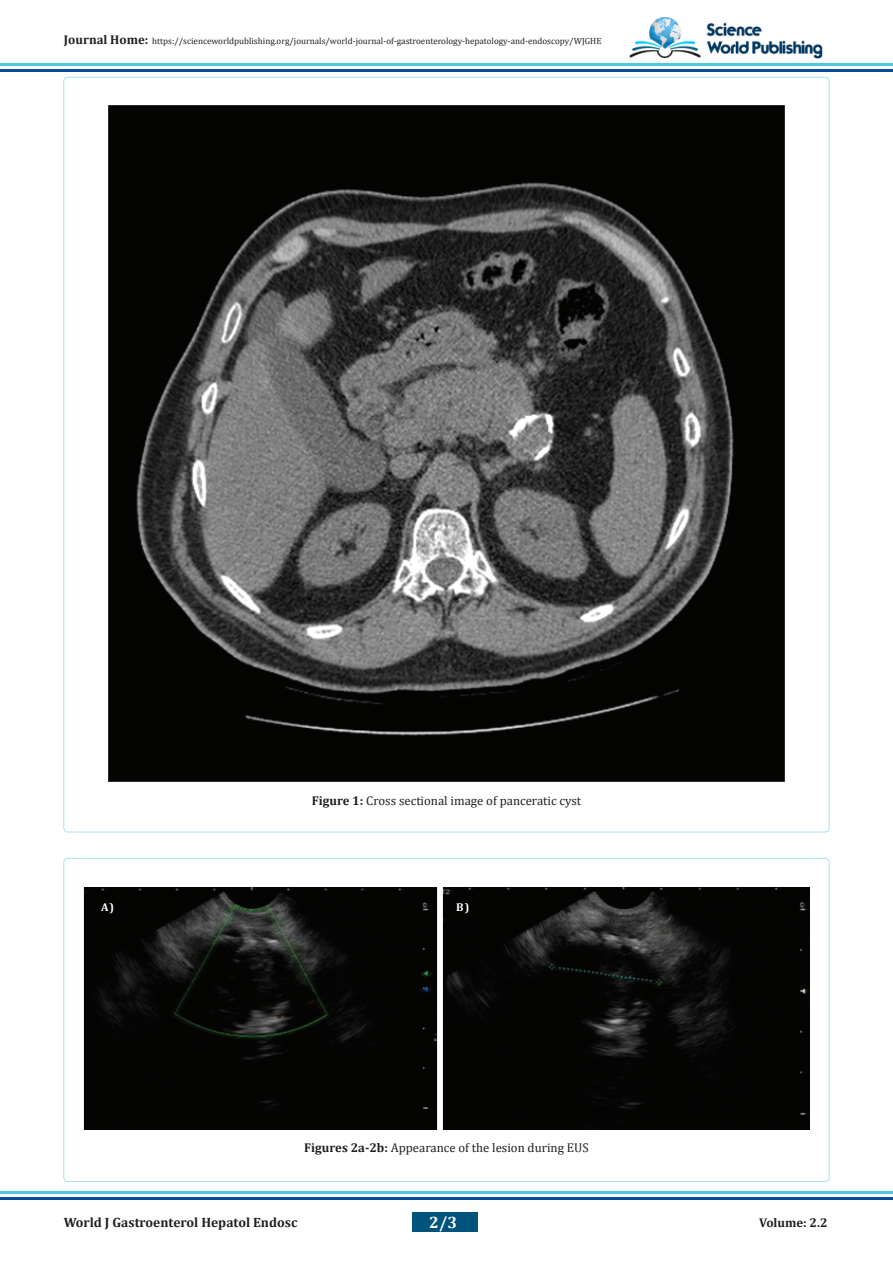
<style>
.page{position:relative;width:893px;height:1263px;background:#fff}
.page>*{position:absolute;margin:0;border:0;box-sizing:border-box;transform-origin:0 0}
.t1{font:700 16.5px "Cambria";color:#fff}
.t2{font:700 13.5px "Cambria";color:#231f20}
.t3{font:12.75px "Cambria";color:#231f20}
.t4{font:700 12.75px "Cambria";color:#231f20}
.t5{font:700 11.4px "Cambria";color:#fff}
.t6{font:9px "Cambria";color:#231f20}
.s1{font-weight:700;font-size:12.75px}
.s2{font-weight:700}
</style>
<div class="page">
<div style="left:412px;top:1212px;width:66px;height:19px;background:#00547b"></div>
<img style="left:623px;top:17px;width:206px;height:47px">
<hr style="left:0;top:64px;width:893px;height:2px;background:#4fc8db">
<hr style="left:0;top:70px;width:893px;height:2px;background:#004c99">
<hr style="left:0;top:1192px;width:893px;height:2px;background:#4fc8db">
<hr style="left:0;top:1198px;width:893px;height:2px;background:#004c99">
<img style="left:108px;top:105px;width:677px;height:677px">
<img style="left:83px;top:887px;width:354px;height:242px">
<img style="left:443px;top:887px;width:367px;height:242px">
<p class="t6" style="left:64px;top:35px;width:539px"><span class="s1">Journal Home:</span> https://scienceworldpublishing.org/journals/world-journal-of-gastroenterology-hepatology-and-endoscopy/WJGHE</p>
<p class="t3" style="left:312px;top:793px;width:271px"><span class="s2">Figure 1:</span> Cross sectional image of panceratic cyst</p>
<p class="t5" style="left:101px;top:899px;width:15px">A)</p>
<p class="t5" style="left:456px;top:899px;width:14px">B)</p>
<p class="t3" style="left:304px;top:1140px;width:286px"><span class="s2">Figures 2a-2b:</span> Appearance of the lesion during EUS</p>
<p class="t1" style="left:429px;top:1211px;width:29px">2/3</p>
<h2 class="t2" style="left:64px;top:1213px;width:235px">World J Gastroenterol Hepatol Endosc</h2>
<h3 class="t4" style="left:759px;top:1213px;width:70px">Volume: 2.2</h3>
</div>
